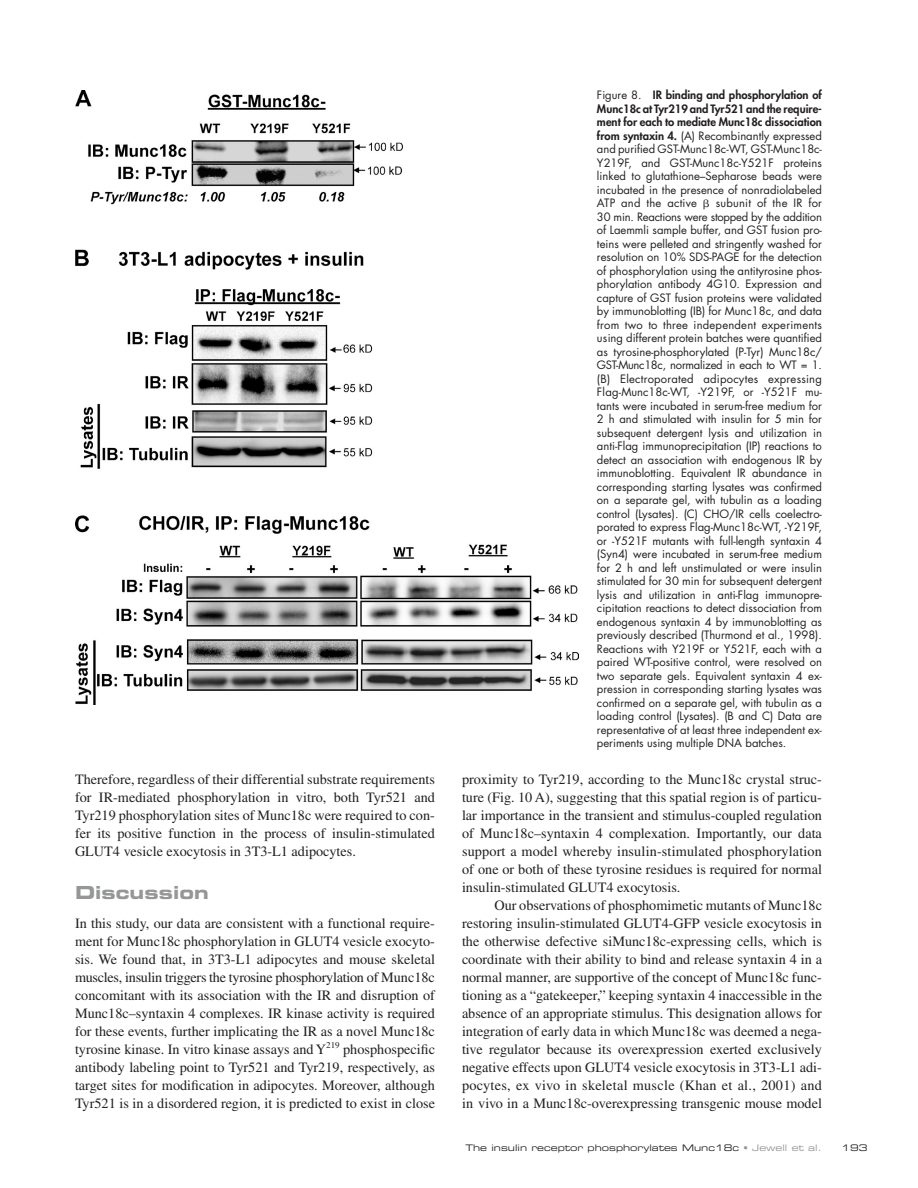
<style>
.page{position:relative;width:918px;height:1188px;background:#fff}
.page>*{position:absolute;margin:0;border:0;box-sizing:border-box;transform-origin:0 0}
.t1{font:18px "Eurostile LT Std Bold Ex 2";letter-spacing:.005em;color:#949698}
.t2{font:14.25px/18px "Times LT Std";color:#231f20;text-align:justify}
.t3{font:11.25px/13.5px "Futura Std";color:#231f20;text-align:justify}
.t4{font:9px "Eurostile LT Std Ex 2";color:#231f20}
.s1{font-weight:800}
.s2{color:#949698}
</style>
<div class="page">
<img style="left:75px;top:90px;width:504px;height:614px">
<p class="t2" style="left:75px;top:770px;width:362px">Therefore, regardless of their differential substrate requirements for IR-mediated phosphorylation in vitro, both Tyr521 and Tyr219 phosphorylation sites of Munc18c were required to con&shy;fer its positive function in the process of insulin-stimulated GLUT4 vesicle exocytosis in 3T3-L1 adipocytes.</p>
<h1 class="t1" style="left:75px;top:880px;width:135px">Discussion</h1>
<p class="t2" style="left:75px;top:914px;width:362px">In this study, our data are consistent with a functional require&shy;ment for Munc18c phosphorylation in GLUT4 vesicle exocyto&shy;sis. We found that, in 3T3-L1 adipocytes and mouse skeletal muscles, insulin triggers the tyrosine phosphorylation of Munc18c concomitant with its association with the IR and disruption of Munc18c–syntaxin 4 complexes. IR kinase activity is required for these events, further implicating the IR as a novel Munc18c tyrosine kinase. In vitro kinase assays and Y<sup>219</sup> phosphospecific antibody labeling point to Tyr521 and Tyr219, respectively, as target sites for modification in adipocytes. Moreover, although Tyr521 is in a disordered region, it is predicted to exist in close</p>
<p class="t3" style="left:597px;top:89px;width:227px">Figure 8. <span class="s1">IR binding and phosphorylation of Munc18c at Tyr219 and Tyr521 and the require&shy;ment for each to mediate Munc18c dissociation from syntaxin 4.</span> (A) Recombinantly expressed and purified GST-Munc18c-WT, GST-Munc18c-Y219F, and GST-Munc18c-Y521F proteins linked to glutathione–Sepharose beads were incubated in the presence of nonradiolabeled ATP and the active</p>
<p class="t3" style="left:597px;top:197px;width:227px;text-indent:119px">subunit of the IR for 30 min. Reactions were stopped by the addition of Laemmli sample buffer, and GST fusion pro&shy;teins were pelleted and stringently washed for resolution on 10% SDS-PAGE for the detection of phosphorylation using the antityrosine phos&shy;phorylation antibody 4G10. Expression and capture of GST fusion proteins were validated by immunoblotting (IB) for Munc18c, and data from two to three independent experiments using different protein batches were quantified as tyrosine-phosphorylated (P-Tyr) Munc18c/ GST-Munc18c, normalized in each to WT = 1. (B) Electroporated adipocytes expressing Flag-Munc18c-WT, -Y219F, or -Y521F mu&shy;tants were incubated in serum-free medium for 2 h and stimulated with insulin for 5 min for subsequent detergent lysis and utilization in anti-Flag immunoprecipitation (IP) reactions to detect an association with endogenous IR by immunoblotting. Equivalent IR abundance in corresponding starting lysates was confirmed on a separate gel, with tubulin as a loading control (Lysates). (C) CHO/IR cells coelectro&shy;porated to express Flag-Munc18c-WT, -Y219F, or -Y521F mutants with full-length syntaxin 4 (Syn4) were incubated in serum-free medium for 2 h and left unstimulated or were insulin stimulated for 30 min for subsequent detergent lysis and utilization in anti-Flag immunopre&shy;cipitation reactions to detect dissociation from endogenous syntaxin 4 by immunoblotting as previously described (Thurmond et al., 1998).<br>Reactions with Y219F or Y521F, each with a paired WT-positive control, were resolved on two separate gels. Equivalent syntaxin 4 ex&shy;pression in corresponding starting lysates was confirmed on a separate gel, with tubulin as a loading control (Lysates). (B and C) Data are representative of at least three independent ex&shy;periments using multiple DNA batches.</p>
<p class="t2" style="left:462px;top:770px;width:362px">proximity to Tyr219, according to the Munc18c crystal struc&shy;ture (Fig. 10 A), suggesting that this spatial region is of particu&shy;lar importance in the transient and stimulus-coupled regulation of Munc18c–syntaxin 4 complexation. Importantly, our data support a model whereby insulin-stimulated phosphorylation of one or both of these tyrosine residues is required for normal insulin-stimulated GLUT4 exocytosis.</p>
<p class="t2" style="left:462px;top:896px;width:362px;text-indent:32px">Our observations of phosphomimetic mutants of Munc18c restoring insulin-stimulated GLUT4-GFP vesicle exocytosis in the otherwise defective siMunc18c-expressing cells, which is coordinate with their ability to bind and release syntaxin 4 in a normal manner, are supportive of the concept of Munc18c func&shy;tioning as a “gatekeeper,” keeping syntaxin 4 inaccessible in the absence of an appropriate stimulus. This designation allows for integration of early data in which Munc18c was deemed a nega&shy;tive regulator because its overexpression exerted exclusively negative effects upon GLUT4 vesicle exocytosis in 3T3-L1 adi&shy;pocytes, ex vivo in skeletal muscle (Khan et al., 2001) and in vivo in a Munc18c-overexpressing transgenic mouse model</p>
<p class="t4" style="left:465px;top:1142px;width:358px">The insulin receptor phosphorylates Munc18c <span class="s2">• Jewell et al.</span></p>
<p class="t4" style="left:842px;top:1142px;width:28px">193</p>
</div>
